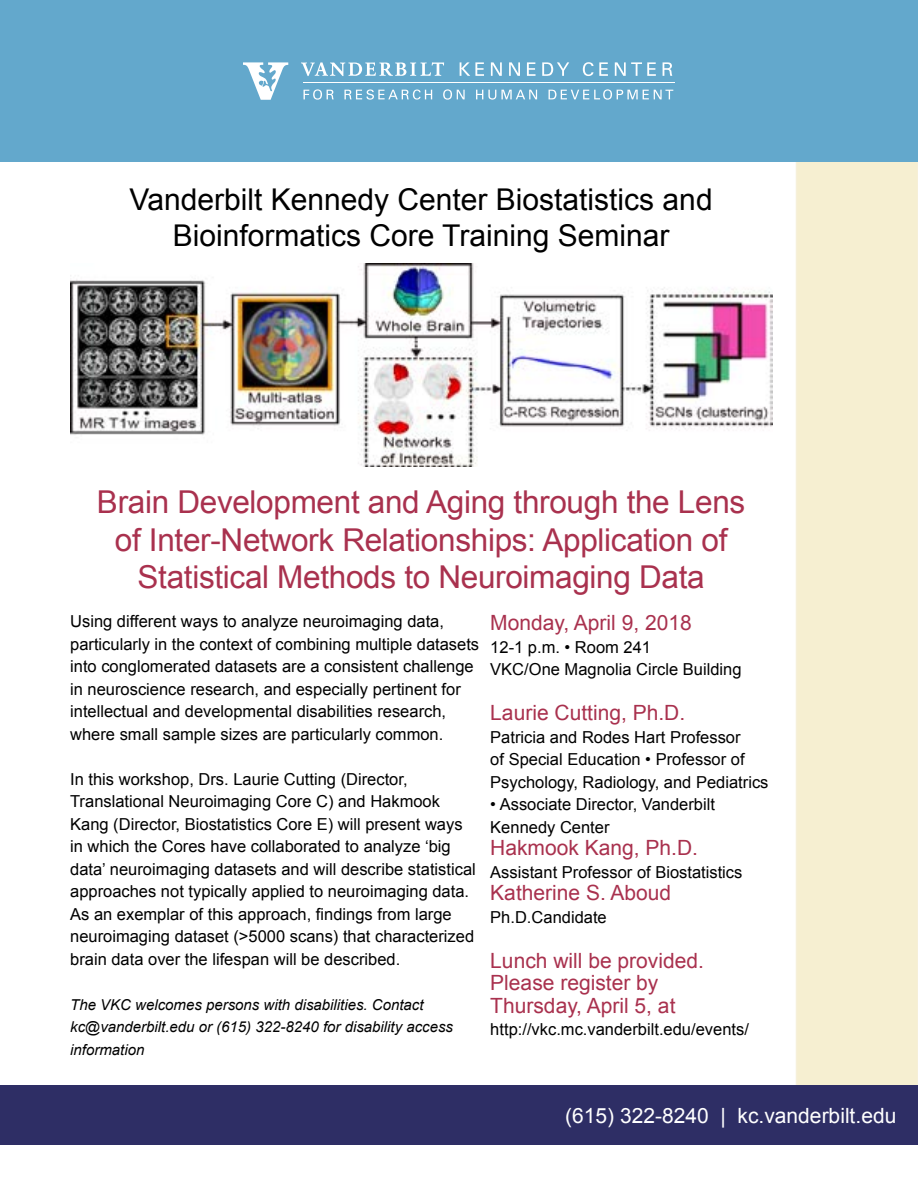
<style>
.page{position:relative;width:918px;height:1188px;background:#fff}
.page>*{position:absolute;margin:0;border:0;box-sizing:border-box;transform-origin:0 0}
.t1{font:31.5px/37.8px "Arial";letter-spacing:-.01em;color:#a9314e;text-align:center}
.t2{font:30px/36px "Arial";color:#000;text-align:center}
.t3{font:21px/22.5px "Arial";color:#a9314e}
.t4{font:21px "Arial";color:#fff}
.t5{font:16.5px/22.5px "Arial";color:#000}
.t6{font:italic 15px/22.5px "Arial";color:#000}
</style>
<div class="page">
<div style="left:796px;top:157px;width:122px;height:935px;background:#f6efd1"></div>
<div style="left:0;top:0;width:918px;height:162px;background:#63a8cc"></div>
<svg style="left:301px;top:62px;width:143px;height:14px"></svg>
<svg style="left:460px;top:62px;width:24px;height:14px"></svg>
<svg style="left:491px;top:62px;width:11px;height:14px"></svg>
<svg style="left:509px;top:62px;width:11px;height:14px"></svg>
<svg style="left:527px;top:62px;width:9px;height:14px"></svg>
<svg style="left:542px;top:62px;width:27px;height:14px"></svg>
<svg style="left:583px;top:62px;width:25px;height:14px"></svg>
<svg style="left:615px;top:62px;width:41px;height:14px"></svg>
<svg style="left:663px;top:62px;width:9px;height:14px"></svg>
<svg style="left:304px;top:89px;width:30px;height:11px"></svg>
<svg style="left:344px;top:89px;width:88px;height:11px"></svg>
<svg style="left:443px;top:89px;width:22px;height:11px"></svg>
<svg style="left:476px;top:90px;width:61px;height:10px"></svg>
<svg style="left:549px;top:89px;width:124px;height:11px"></svg>
<hr style="left:303px;top:82px;width:372px;height:1px;background:#fff">
<svg style="left:243px;top:62px;width:45px;height:38px"></svg>
<div style="left:0;top:1085px;width:918px;height:60px;background:#2e2e65"></div>
<img style="left:70px;top:264px;width:702px;height:203px">
<h2 class="t2" style="left:130px;top:182px;width:585px">Vanderbilt Kennedy Center Biostatistics and<br>Bioinformatics Core Training Seminar</h2>
<h1 class="t1" style="left:97px;top:483px;width:650px">Brain Development and Aging through the Lens of Inter-Network Relationships: Application of<br>Statistical Methods to Neuroimaging Data</h1>
<p class="t5" style="left:70px;top:610px;width:411px">Using different ways to analyze neuroimaging data, particularly in the context of combining multiple datasets into conglomerated datasets are a consistent challenge in neuroscience research, and especially pertinent for intellectual and developmental disabilities research, where small sample sizes are particularly common.</p>
<p class="t5" style="left:70px;top:768px;width:407px">In this workshop, Drs. Laurie Cutting (Director, Translational Neuroimaging Core C) and Hakmook Kang (Director, Biostatistics Core E) will present ways in which the Cores have collaborated to analyze ‘big data’ neuroimaging datasets and will describe statistical approaches not typically applied to neuroimaging data.<br>As an exemplar of this approach, findings from large neuroimaging dataset (&gt;5000 scans) that characterized brain data over the lifespan will be described.</p>
<p class="t6" style="left:70px;top:993px;width:384px">The VKC welcomes persons with disabilities. Contact kc@vanderbilt.edu or (615) 322-8240 for disability access information</p>
<p class="t3" style="left:490px;top:612px;width:203px">Monday, April 9, 2018</p>
<p class="t5" style="left:490px;top:636px;width:253px">12-1 p.m. • Room 241<br>VKC/One Magnolia Circle Building</p>
<p class="t3" style="left:490px;top:702px;width:196px">Laurie Cutting, Ph.D.</p>
<p class="t5" style="left:490px;top:726px;width:280px">Patricia and Rodes Hart Professor<br>of Special Education • Professor of<br>Psychology, Radiology, and Pediatrics</p>
<p class="t5" style="left:490px;top:793px;width:226px">• Associate Director, Vanderbilt<br>Kennedy Center</p>
<p class="t3" style="left:490px;top:837px;width:209px">Hakmook Kang, Ph.D.</p>
<p class="t5" style="left:490px;top:861px;width:254px">Assistant Professor of Biostatistics</p>
<p class="t3" style="left:490px;top:882px;width:182px">Katherine S. Aboud</p>
<p class="t5" style="left:490px;top:906px;width:118px">Ph.D.Candidate</p>
<p class="t3" style="left:490px;top:949px;width:215px">Lunch will be provided.<br>Please register by<br>Thursday, April 5, at</p>
<p class="t5" style="left:490px;top:1018px;width:260px">http://vkc.mc.vanderbilt.edu/events/</p>
<p class="t4" style="left:565px;top:1102px;width:333px">(615) 322-8240 | kc.vanderbilt.edu</p>
</div>
